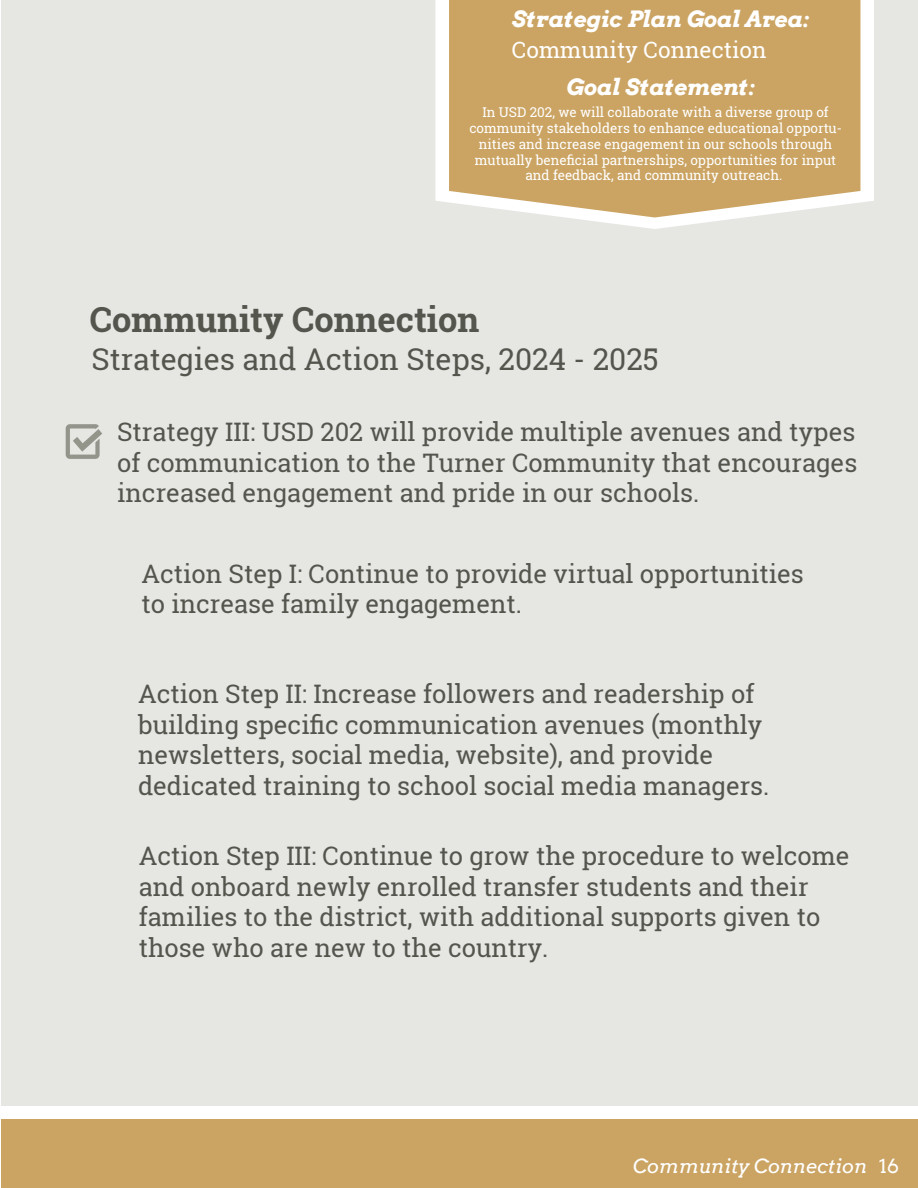
<style>
.page{position:relative;width:918px;height:1188px;background:#fff}
.page>*{position:absolute;margin:0;border:0;box-sizing:border-box;transform-origin:0 0}
.t1{font:700 34.5px "Roboto Slab";color:#54564e}
.t2{font:30px "Roboto Slab";color:#54564e}
.t3{font:25.5px/30.3px "Roboto Slab";color:#54564e}
.t4{font:italic 700 22.5px/31.5px "Arvo";color:#fff}
.t5{font:italic 19.5px "Arvo";color:#fff}
.t6{font:19.5px "Arvo";color:#fff}
.t7{font:13.5px/15.8px "Roboto Slab";color:#fff;text-align:center}
.s1{font-family:"Roboto Slab";font-weight:400;font-style:normal}
</style>
<div class="page">
<div style="left:2px;top:0;width:916px;height:1130px;background:#e6e6e3"></div>
<div style="left:2px;top:1106px;width:916px;height:82px;background:#fff"></div>
<div style="left:2px;top:1119px;width:916px;height:69px;background:#cba463"></div>
<svg style="left:435px;top:0;width:439px;height:229px;fill:#fff"></svg>
<div style="left:449px;top:0;width:411px;height:218px;background:#cba463"></div>
<img style="left:65px;top:424px;width:37px;height:35px">
<h4 class="t4" style="left:512px;top:3px;width:299px">Strategic Plan Goal Area:<br><span class="s1">Community Connection</span></h4>
<h4 class="t4" style="left:566px;top:72px;width:190px">Goal Statement:</h4>
<p class="t7" style="left:469px;top:104px;width:374px">In USD 202, we will collaborate with a diverse group of community stakeholders to enhance educational opportu&shy;nities and increase engagement in our schools through mutually beneficial partnerships, opportunities for input and feedback, and community outreach.</p>
<h3 class="t1" style="left:90px;top:296px;width:391px">Community Connection</h3>
<h3 class="t2" style="left:92px;top:339px;width:569px">Strategies and Action Steps, 2024 - 2025</h3>
<p class="t3" style="left:117px;top:416px;width:742px;text-align:justify">Strategy III: USD 202 will provide multiple avenues and types of communication to the Turner Community that encourages increased engagement and pride in our schools.</p>
<h5 class="t3" style="left:141px;top:558px;width:664px">Action Step I: Continue to provide virtual opportunities to increase family engagement.</h5>
<h1 class="t3" style="left:138px;top:678px;width:633px">Action Step II: Increase followers and readership of building specific communication avenues (monthly newsletters, social media, website), and provide dedicated training to school social media managers.</h1>
<h2 class="t3" style="left:139px;top:840px;width:712px">Action Step III: Continue to grow the procedure to welcome and onboard newly enrolled transfer students and their families to the district, with additional supports given to those who are new to the country.</h2>
<h3 class="t5" style="left:633px;top:1154px;width:235px">Community Connection</h3>
<h3 class="t6" style="left:879px;top:1154px;width:22px">16</h3>
</div>
